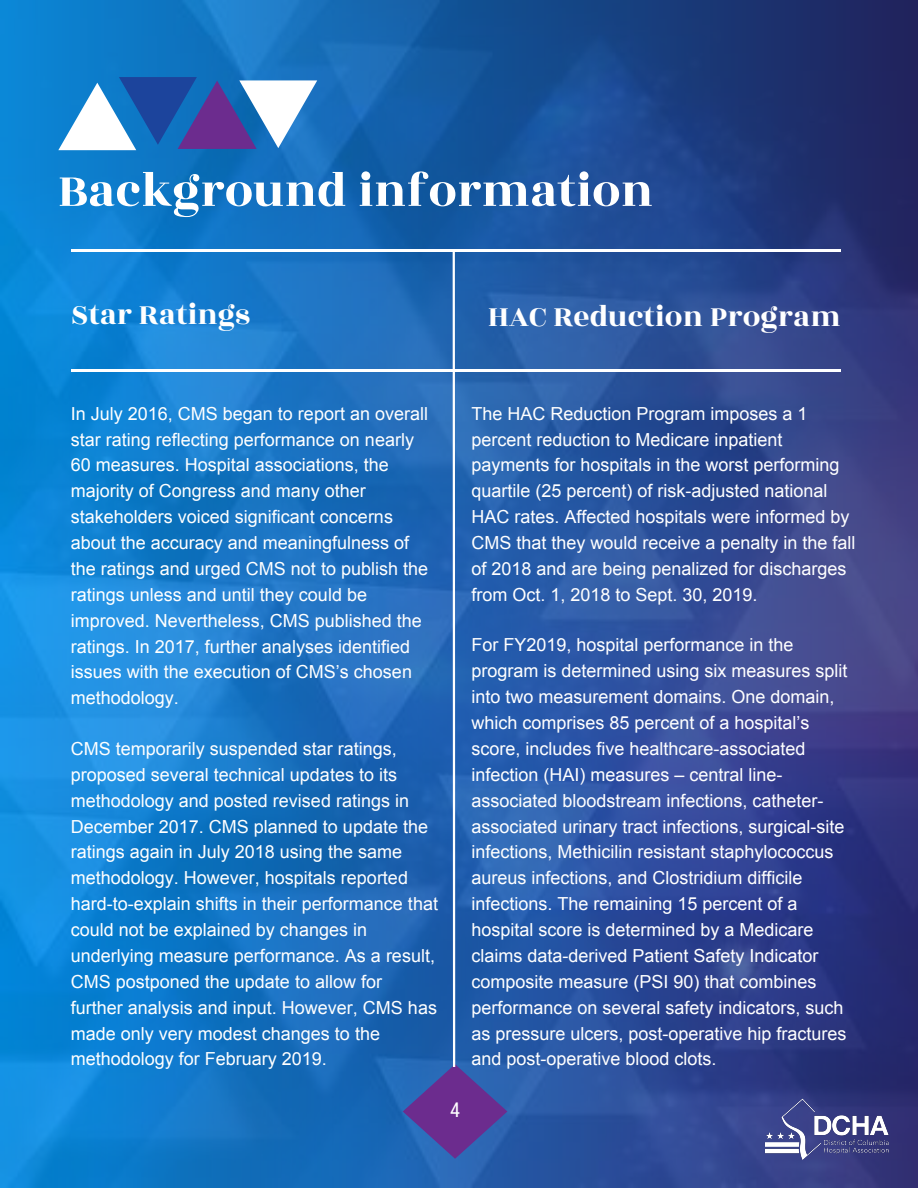
<style>
.page{position:relative;width:918px;height:1188px;background:#fff}
.page>*{position:absolute;margin:0;border:0;box-sizing:border-box;transform-origin:0 0}
.t1{font:50.7px "Rozha One";color:#fff}
.t2{font:31.5px "Rozha One";color:#fff}
.t3{font:20.25px "Roboto Condensed";color:#fff}
.t4{font:18px/25.8px "Arial";color:#fff}
</style>
<div class="page">
<img style="left:0;top:0;width:918px;height:1188px">
<svg style="left:403px;top:1064px;width:104px;height:95px;background:#4a4aa1"></svg>
<hr style="left:71px;top:250px;width:769px;height:2px;background:#fff">
<hr style="left:453px;top:251px;width:2px;height:816px;background:#fff">
<hr style="left:71px;top:369px;width:769px;height:2px;background:#fff">
<img style="left:722px;top:1051px;width:196px;height:137px">
<svg style="left:58px;top:77px;width:259px;height:73px"></svg>
<h1 class="t1" style="left:58px;top:155px;width:597px">Background information</h1>
<h2 class="t2" style="left:71px;top:293px;width:181px">Star Ratings</h2>
<h2 class="t2" style="left:488px;top:295px;width:354px">HAC Reduction Program</h2>
<p class="t4" style="left:71px;top:401px;width:359px">In July 2016, CMS began to report an overall star rating reflecting performance on nearly 60 measures. Hospital associations, the majority of Congress and many other stakeholders voiced significant concerns about the accuracy and meaningfulness of the ratings and urged CMS not to publish the ratings unless and until they could be improved. Nevertheless, CMS published the ratings. In 2017, further analyses identified issues with the execution of CMS’s chosen methodology.</p>
<p class="t4" style="left:71px;top:736px;width:369px">CMS temporarily suspended star ratings, proposed several technical updates to its methodology and posted revised ratings in December 2017. CMS planned to update the ratings again in July 2018 using the same methodology. However, hospitals reported hard-to-explain shifts in their performance that could not be explained by changes in underlying measure performance. As a result, CMS postponed the update to allow for further analysis and input. However, CMS has made only very modest changes to the methodology for February 2019.</p>
<p class="t4" style="left:471px;top:401px;width:386px">The HAC Reduction Program imposes a 1 percent reduction to Medicare inpatient payments for hospitals in the worst performing quartile (25 percent) of risk-adjusted national HAC rates. Affected hospitals were informed by CMS that they would receive a penalty in the fall of 2018 and are being penalized for discharges from Oct. 1, 2018 to Sept. 30, 2019.</p>
<p class="t4" style="left:471px;top:632px;width:378px">For FY2019, hospital performance in the program is determined using six measures split into two measurement domains. One domain, which comprises 85 percent of a hospital’s score, includes five healthcare-associated infection (HAI) measures – central line&shy;associated bloodstream infections, catheter&shy;associated urinary tract infections, surgical-site infections, Methicilin resistant staphylococcus aureus infections, and Clostridium difficile infections. The remaining 15 percent of a hospital score is determined by a Medicare claims data-derived Patient Safety Indicator composite measure (PSI 90) that combines performance on several safety indicators, such as pressure ulcers, post-operative hip fractures and post-operative blood clots.</p>
<p class="t3" style="left:450px;top:1096px;width:12px">4</p>
</div>
